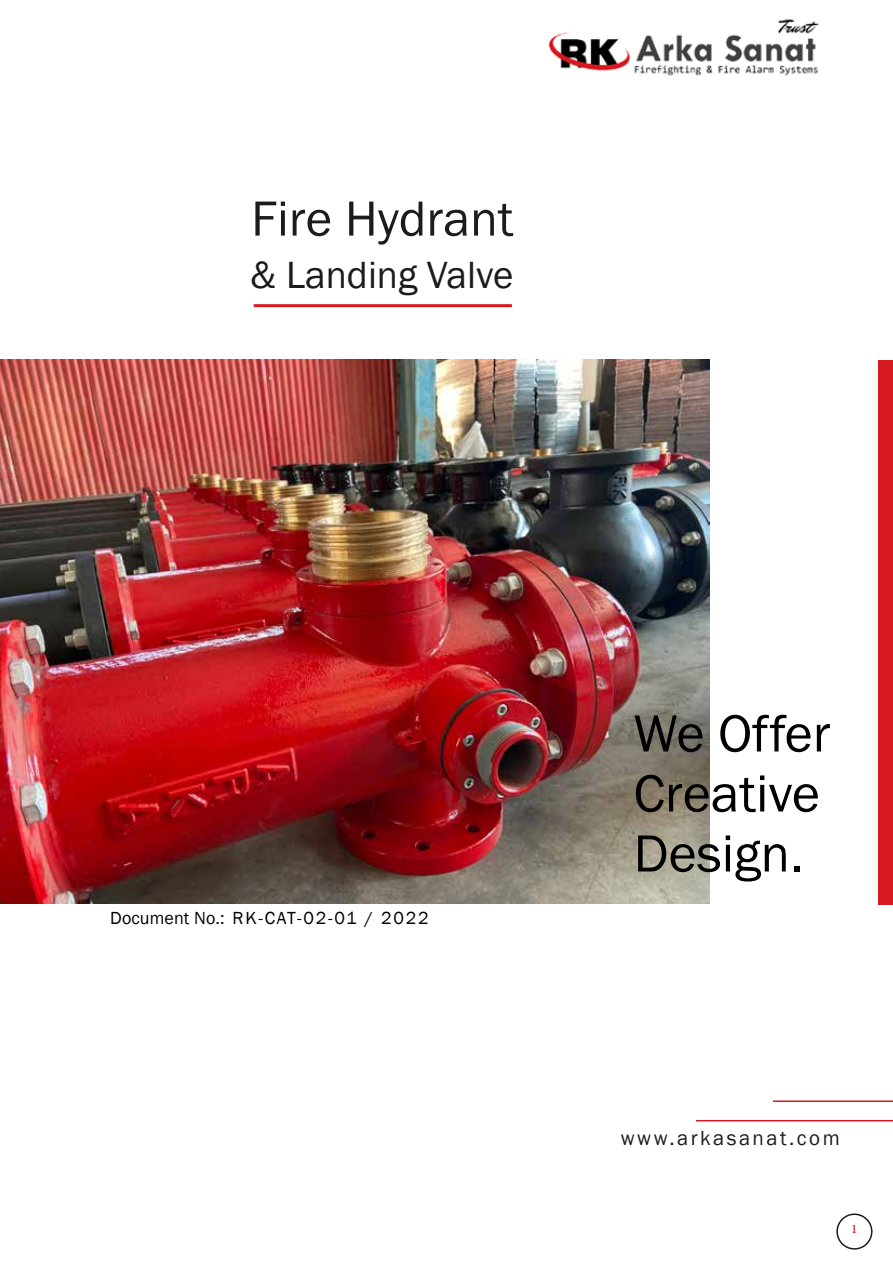
<style>
.page{position:relative;width:893px;height:1263px;background:#fff}
.page>*{position:absolute;margin:0;border:0;box-sizing:border-box;transform-origin:0 0}
.t1{font:54px/60px "Franklin Gothic";color:#000}
.t2{font:51px "Franklin Gothic";color:#1c1c1c}
.t3{font:39px "Franklin Gothic";color:#1c1c1c}
.t4{font:21px "Franklin Gothic";letter-spacing:.12em;color:#1c1c1c}
.t5{font:18px "Franklin Gothic";letter-spacing:.02em;color:#000}
.t6{font:18px "Adobe Arabic";color:#d71920}
</style>
<div class="page">
<img style="left:0;top:360px;width:710px;height:543px">
<div style="left:879px;top:360px;width:14px;height:544px;background:#d71920"></div>
<hr style="left:696px;top:1120px;width:197px;height:1px;background:#d71920">
<hr style="left:773px;top:1100px;width:120px;height:2px;background:#d71920">
<hr style="left:254px;top:304px;width:258px;height:3px;background:#d71920">
<img style="left:548px;top:19px;width:271px;height:57px">
<div style="left:836px;top:1213px;width:36px;height:36px;border:2px solid #1c1c1c;border-radius:50%"></div>
<h2 class="t2" style="left:251px;top:187px;width:264px">Fire Hydrant</h2>
<h3 class="t3" style="left:250px;top:251px;width:265px">&amp; Landing Valve</h3>
<p class="t5" style="left:110px;top:906px;width:320px">Document No.: RK-CAT-02-01 / 2022</p>
<h1 class="t1" style="left:634px;top:705px;width:198px">We Offer<br>Creative<br>Design.</h1>
<p class="t4" style="left:621px;top:1125px;width:220px">www.arkasanat.com</p>
<p class="t6" style="left:851px;top:1216px;width:8px">1</p>
</div>
